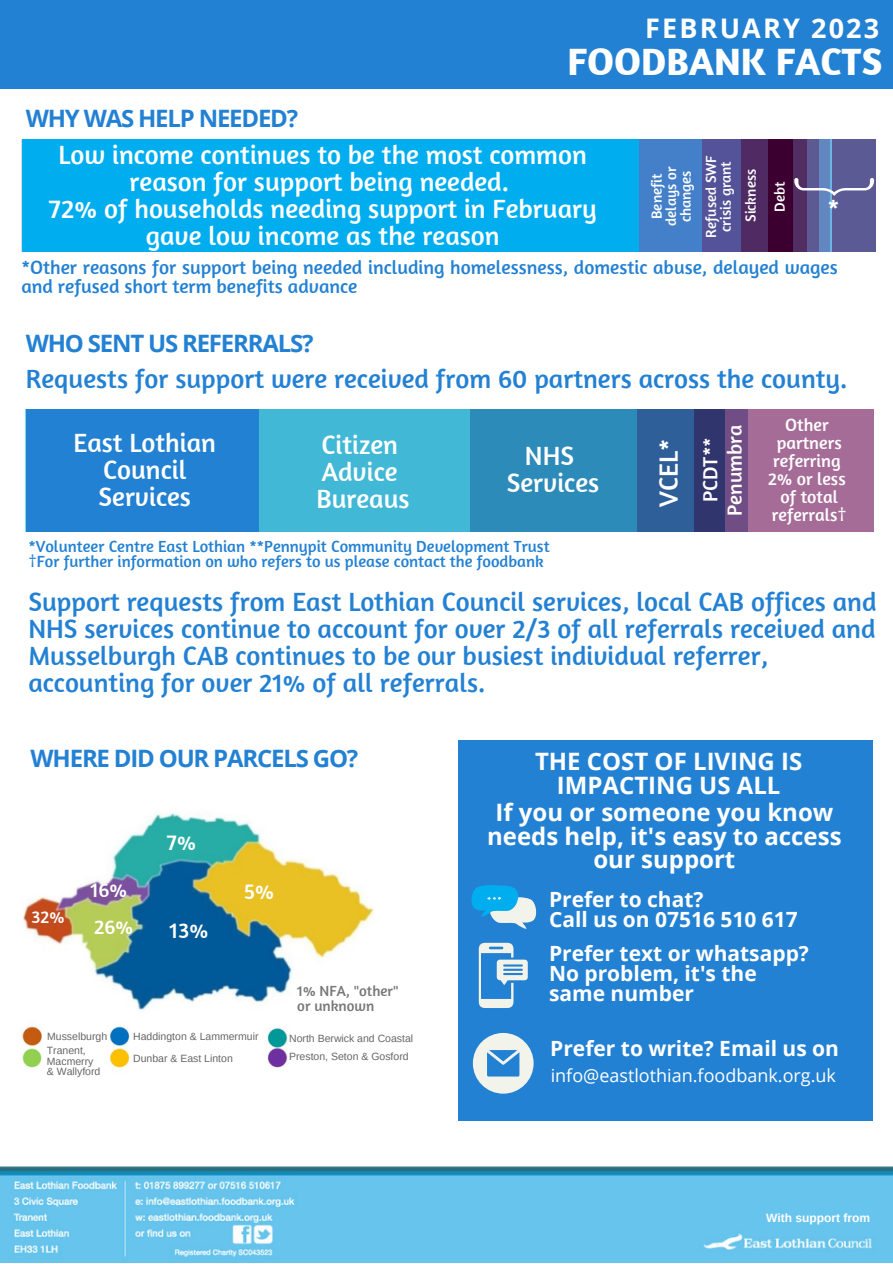
<style>
.page{position:relative;width:893px;height:1264px;background:#fff}
.page>*{position:absolute;margin:0;border:0;box-sizing:border-box;transform-origin:0 0}
.t1{font:700 39px "Amaranth";color:#fff}
.t2{font:27px/27px "Amaranth";color:#2381d3}
.t3{font:27px/27px "Amaranth";color:#fff;text-align:center}
.t4{font:700 27px "Open Sans";letter-spacing:.08em;color:#fff}
.t5{font:700 24px/23.5px "Open Sans";color:#fff;text-align:center}
.t6{font:700 24px "Open Sans";letter-spacing:-.05em;color:#2381d3}
.t7{font:22.5px "Amaranth";color:#fff}
.t8{font:700 21px/20.2px "Open Sans";color:#fff}
.t9{font:21px/24.5px "Amaranth";color:#fff;text-align:center}
.t10{font:19.5px/19px "Amaranth";color:#2381d3}
.t11{font:18px/18px "Amaranth";color:#fff;text-align:center}
.t12{font:18px "Open Sans";color:#fff}
.t13{font:16.5px/15.8px "Amaranth";color:#2381d3}
.t14{font:15px/14.5px "Amaranth";color:#fff;text-align:center}
.t15{font:15px/14.5px "Amaranth";color:#777}
.t16{font:700 12px "Arimo";color:#fff}
.t17{font:10.5px/10.1px "Arimo";color:#666}
.s1{font-family:"Noto Sans"}
</style>
<div class="page">
<div style="left:0;top:0;width:892px;height:89px;background:#2381d3"></div>
<img style="left:0;top:1166px;width:892px;height:96px">
<svg style="left:22px;top:139px;width:853px;height:113px;background:#5a5991"></svg>
<div style="left:22px;top:139px;width:770px;height:113px;background:#3b002f"></div>
<div style="left:22px;top:139px;width:745px;height:113px;background:#4f2a63"></div>
<div style="left:22px;top:139px;width:718px;height:113px;background:#545399"></div>
<div style="left:22px;top:139px;width:679px;height:113px;background:#447fc9"></div>
<div style="left:22px;top:139px;width:616px;height:113px;background:#00adef"></div>
<svg style="left:794px;top:178px;width:80px;height:18px"></svg>
<div style="left:458px;top:739px;width:414px;height:381px;background:#2381d3"></div>
<svg style="left:471px;top:885px;width:66px;height:44px"></svg>
<svg style="left:478px;top:942px;width:49px;height:66px"></svg>
<svg style="left:473px;top:1033px;width:60px;height:60px"></svg>
<div style="left:26px;top:409px;width:847px;height:122px;background:#a66c98"></div>
<div style="left:26px;top:409px;width:721px;height:122px;background:#704e85"></div>
<div style="left:26px;top:409px;width:698px;height:122px;background:#31356e"></div>
<div style="left:26px;top:409px;width:667px;height:122px;background:#2f5f98"></div>
<div style="left:26px;top:409px;width:610px;height:122px;background:#2d8bba"></div>
<div style="left:26px;top:409px;width:443px;height:122px;background:#41b8d5"></div>
<div style="left:26px;top:409px;width:233px;height:123px;background:#2381d3"></div>
<img style="left:22px;top:813px;width:353px;height:255px">
<div style="left:44px;top:1025px;width:66px;height:54px;background:#fff"></div>
<div style="left:130px;top:1023px;width:135px;height:54px;background:#fff"></div>
<div style="left:289px;top:1021px;width:134px;height:47px;background:#fff"></div>
<p class="t4" style="left:645px;top:9px;width:235px">FEBRUARY 2023</p>
<p class="t6" style="left:26px;top:102px;width:274px">WHY WAS HELP NEEDED?</p>
<h1 class="t1" style="left:567px;top:37px;width:316px">FOODBANK FACTS</h1>
<p class="t3" style="left:49px;top:141px;width:549px">Low income continues to be the most common reason for support being needed.<br>72% of households needing support in February gave low income as the reason</p>
<p class="t14" style="left:648px;top:226px;width:60px;rotate:-90deg">Benefit delays or changes</p>
<p class="t14" style="left:703px;top:238px;width:84px;rotate:-90deg">Refused SWF crisis grant</p>
<p class="t14" style="left:743px;top:222px;width:55px;rotate:-90deg">Sickness</p>
<p class="t14" style="left:772px;top:211px;width:32px;rotate:-90deg">Debt</p>
<p class="t3" style="left:827px;top:195px;width:14px">*</p>
<p class="t10" style="left:21px;top:257px;width:817px">*Other reasons for support being needed including homelessness, domestic abuse, delayed wages and refused short term benefits advance</p>
<p class="t6" style="left:26px;top:326px;width:289px">WHO SENT US REFERRALS?</p>
<p class="t2" style="left:26px;top:365px;width:822px">Requests for support were received from 60 partners across the county.</p>
<p class="t3" style="left:74px;top:429px;width:144px">East Lothian<br>Council<br>Services</p>
<p class="t3" style="left:654px;top:506px;width:69px;rotate:-90deg">VCEL*</p>
<p class="t3" style="left:316px;top:430px;width:95px;text-align:left">Citizen<br>Advice<br>Bureaus</p>
<p class="t3" style="left:507px;top:441px;width:94px">NHS<br>Services</p>
<p class="t13" style="left:28px;top:537px;width:522px">*Volunteer Centre East Lothian **Pennypit Community Development Trust <span class="s1">†</span>For further information on who refers to us please contact the foodbank</p>
<p class="t9" style="left:697px;top:516px;width:93px;rotate:-90deg">PCDT**<br>Penumbra</p>
<p class="t11" style="left:768px;top:415px;width:80px">Other partners referring<br>2% or less of total referrals<span class="s1">†</span></p>
<p class="t2" style="left:28px;top:587px;width:849px">Support requests from East Lothian Council services, local CAB offices and NHS services continue to account for over 2/3 of all referrals received and Musselburgh CAB continues to be our busiest individual referrer, accounting for over 21% of all referrals.</p>
<p class="t6" style="left:31px;top:741px;width:329px">WHERE DID OUR PARCELS GO?</p>
<p class="t11" style="left:32px;top:907px;width:34px">32%</p>
<p class="t9" style="left:90px;top:876px;width:38px">16%</p>
<p class="t7" style="left:167px;top:828px;width:31px">7%</p>
<p class="t9" style="left:94px;top:914px;width:40px">26%</p>
<p class="t7" style="left:169px;top:915px;width:40px">13%</p>
<p class="t7" style="left:244px;top:876px;width:32px">5%</p>
<p class="t15" style="left:297px;top:983px;width:103px">1% NFA, "other" or unknown</p>
<p class="t17" style="left:47px;top:1031px;width:62px">Musselburgh</p>
<p class="t17" style="left:133px;top:1031px;width:127px">Haddington &amp; Lammermuir</p>
<p class="t17" style="left:289px;top:1029px;width:126px;line-height:17.9px">North Berwick and Coastal<br>Preston, Seton &amp; Gosford</p>
<p class="t17" style="left:47px;top:1045px;width:55px">Tranent,<br>Macmerry &amp; Wallyford</p>
<p class="t17" style="left:133px;top:1052px;width:101px">Dunbar &amp; East Linton</p>
<p class="t5" style="left:535px;top:749px;width:269px">THE COST OF LIVING IS<br>IMPACTING US ALL</p>
<p class="t5" style="left:487px;top:800px;width:356px">If you or someone you know needs help, it's easy to access our support</p>
<p class="t8" style="left:549px;top:888px;width:250px">Prefer to chat?<br>Call us on 07516 510 617</p>
<p class="t8" style="left:549px;top:942px;width:261px">Prefer text or whatsapp?<br>No problem, it's the same number</p>
<p class="t8" style="left:550px;top:1038px;width:290px">Prefer to write? Email us on</p>
<p class="t12" style="left:550px;top:1063px;width:287px">info@eastlothian.foodbank.org.uk</p>
<p class="t16" style="left:766px;top:1211px;width:105px">With support from</p>
</div>
